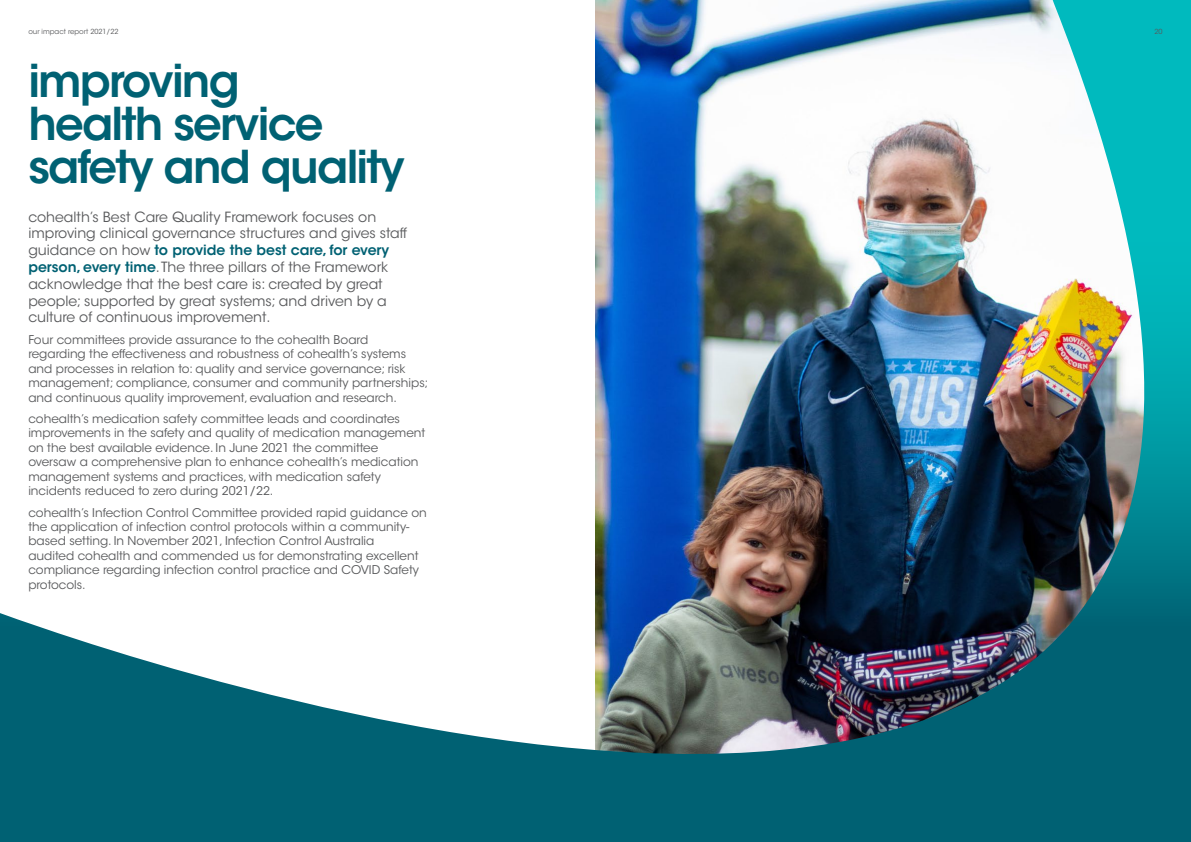
<style>
.page{position:relative;width:1191px;height:842px;background:#fff}
.page>*{position:absolute;margin:0;border:0;box-sizing:border-box;transform-origin:0 0}
.Small_Title{font:600 45px/42.8px "ITC Avant Garde Std";letter-spacing:-.04em;color:#006173}
.Body__14pt{font:14px/16.8px "ITC Avant Garde Std";color:#58595b}
.Body{font:12px/14.4px "ITC Avant Garde Std";color:#58595b}
.t1{font:7px "ITC Avant Garde Std";color:#58595b}
.s1{font-weight:600;color:#006173}
</style>
<div class="page">
<img style="left:0;top:0;width:1191px;height:842px">
<p class="t1" style="left:28px;top:27px;width:92px">our impact report 2021/22</p>
<p class="t1" style="left:1154px;top:27px;width:10px">20</p>
<p class="Small_Title" style="left:28px;top:60px;width:378px">improving<br>health service safety and quality</p>
<p class="Body__14pt" style="left:28px;top:208px;width:380px">cohealth’s Best Care Quality Framework focuses on improving clinical governance structures and gives staff guidance on how <span class="s1">to provide the best care, for every person, every time</span>. The three pillars of the Framework acknowledge that the best care is: created by great people; supported by great systems; and driven by a culture of continuous improvement.</p>
<p class="Body" style="left:28px;top:333px;width:401px">Four committees provide assurance to the cohealth Board regarding the effectiveness and robustness of cohealth’s systems and processes in relation to: quality and service governance; risk management; compliance, consumer and community partnerships; and continuous quality improvement, evaluation and research.</p>
<p class="Body" style="left:28px;top:412px;width:398px">cohealth’s medication safety committee leads and coordinates improvements in the safety and quality of medication management on the best available evidence. In June 2021 the committee oversaw a comprehensive plan to enhance cohealth’s medication management systems and practices, with medication safety incidents reduced to zero during 2021/22.</p>
<p class="Body" style="left:28px;top:505px;width:400px">cohealth’s Infection Control Committee provided rapid guidance on the application of infection control protocols within a community&shy;based setting. In November 2021, Infection Control Australia<br>audited cohealth and commended us for demonstrating excellent compliance regarding infection control practice and COVID Safety protocols.</p>
</div>
